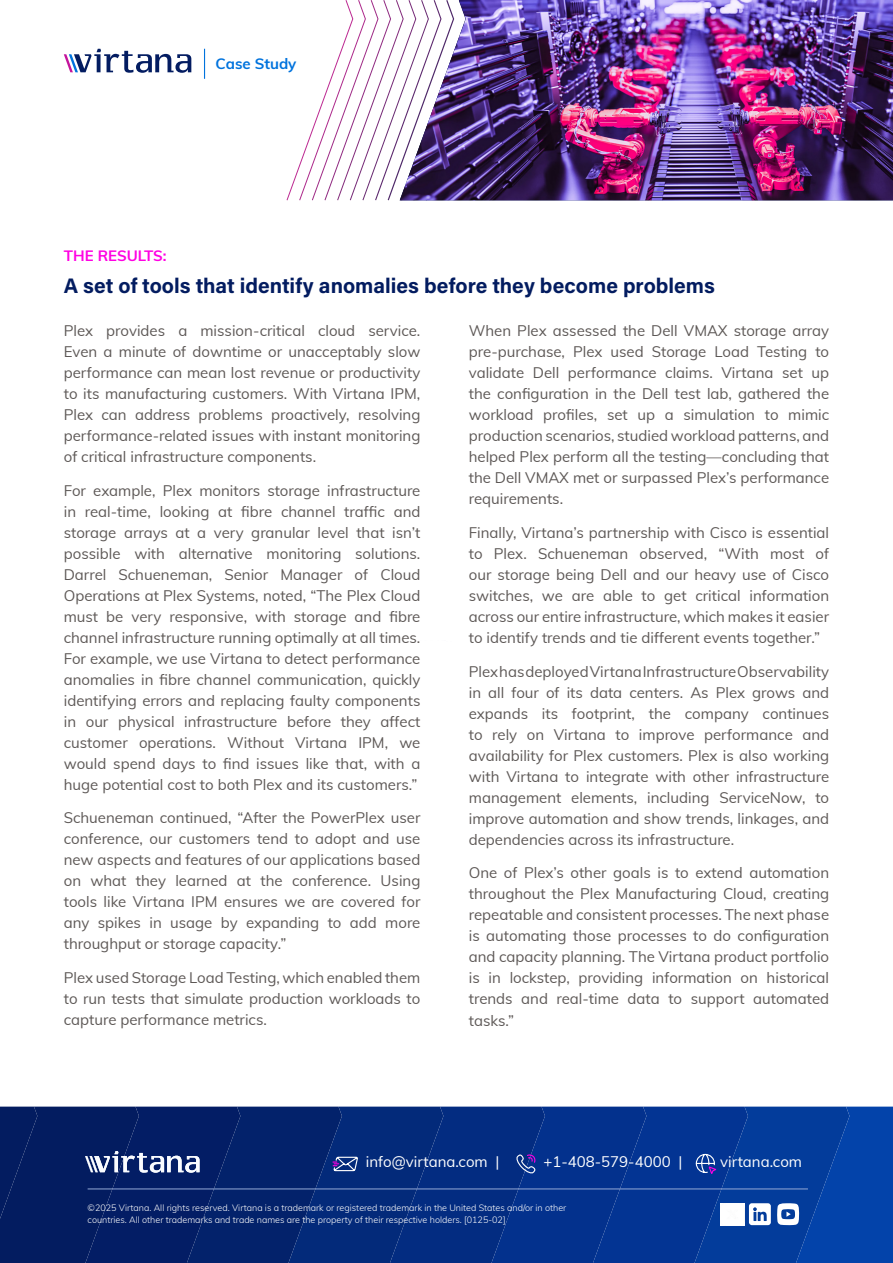
<style>
.page{position:relative;width:893px;height:1263px;background:#fff}
.page>*{position:absolute;margin:0;border:0;box-sizing:border-box;transform-origin:0 0}
.Section_Heading{font:21px "Acumin Variable Concept";color:#031c60}
.Body_Copy{font:15px/21px "Muli";color:#5d5856;text-align:justify}
.t1{font:15px "Muli";color:#fff}
.Body_Copy-2{font:700 15px "Muli";color:#ff00e3}
.t2{font:700 15px "Muli";color:#0073dd}
.t3{font:300 9px/12px "Muli";color:#fff}
</style>
<div class="page">
<svg style="left:64px;top:49px;width:127px;height:24px"></svg>
<hr style="left:204px;top:49px;width:1px;height:30px;background:#0073dd">
<svg style="left:0;top:1106px;width:893px;height:157px;background:#093183"></svg>
<svg style="left:287px;top:0;width:206px;height:201px"></svg>
<img style="left:400px;top:0;width:493px;height:200px">
<p class="t2" style="left:216px;top:53px;width:82px">Case Study</p>
<p class="Body_Copy-2" style="left:64px;top:245px;width:104px">THE RESULTS:</p>
<p class="Section_Heading" style="left:64px;top:271px;width:652px">A set of tools that identify anomalies before they become problems</p>
<p class="Body_Copy" style="left:64px;top:319px;width:358px">Plex provides a mission-critical cloud service.<br>Even a minute of downtime or unacceptably slow performance can mean lost revenue or productivity to its manufacturing customers. With Virtana IPM, Plex can address problems proactively, resolving performance-related issues with instant monitoring of critical infrastructure components.</p>
<p class="Body_Copy" style="left:64px;top:479px;width:358px">For example, Plex monitors storage infrastructure in real-time, looking at fibre channel traffic and storage arrays at a very granular level that isn’t possible with alternative monitoring solutions.<br>Darrel Schueneman, Senior Manager of Cloud Operations at Plex Systems, noted, “The Plex Cloud must be very responsive, with storage and fibre channel infrastructure running optimally at all times.<br>For example, we use Virtana to detect performance anomalies in fibre channel communication, quickly identifying errors and replacing faulty components in our physical infrastructure before they affect customer operations. Without Virtana IPM, we would spend days to find issues like that, with a huge potential cost to both Plex and its customers.”</p>
<p class="Body_Copy" style="left:64px;top:807px;width:358px">Schueneman continued, “After the PowerPlex user conference, our customers tend to adopt and use new aspects and features of our applications based on what they learned at the conference. Using tools like Virtana IPM ensures we are covered for any spikes in usage by expanding to add more throughput or storage capacity.”</p>
<p class="Body_Copy" style="left:64px;top:966px;width:358px">Plex used Storage Load Testing, which enabled them to run tests that simulate production workloads to capture performance metrics.</p>
<p class="Body_Copy" style="left:469px;top:319px;width:362px">When Plex assessed the Dell VMAX storage array pre-purchase, Plex used Storage Load Testing to validate Dell performance claims. Virtana set up the configuration in the Dell test lab, gathered the workload profiles, set up a simulation to mimic production scenarios, studied workload patterns, and helped Plex perform all the testing—concluding that the Dell VMAX met or surpassed Plex’s performance requirements.</p>
<p class="Body_Copy" style="left:469px;top:521px;width:362px">Finally, Virtana’s partnership with Cisco is essential to Plex. Schueneman observed, “With most of our storage being Dell and our heavy use of Cisco switches, we are able to get critical information across our entire infrastructure, which makes it easier to identify trends and tie different events together.”</p>
<p class="Body_Copy" style="left:469px;top:660px;width:362px">Plex has deployed Virtana Infrastructure Observability in all four of its data centers. As Plex grows and expands its footprint, the company continues to rely on Virtana to improve performance and availability for Plex customers. Plex is also working with Virtana to integrate with other infrastructure management elements, including ServiceNow, to improve automation and show trends, linkages, and dependencies across its infrastructure.</p>
<p class="Body_Copy" style="left:469px;top:862px;width:362px">One of Plex’s other goals is to extend automation throughout the Plex Manufacturing Cloud, creating repeatable and consistent processes. The next phase is automating those processes to do configuration and capacity planning. The Virtana product portfolio is in lockstep, providing information on historical trends and real-time data to support automated tasks.”</p>
<p class="t1" style="left:366px;top:1151px;width:135px">info@virtana.com |</p>
<p class="t1" style="left:543px;top:1151px;width:141px">+1-408-579-4000 |</p>
<p class="t1" style="left:720px;top:1151px;width:83px">virtana.com</p>
<p class="t3" style="left:88px;top:1201px;width:480px">©2025 Virtana. All rights reserved. Virtana is a trademark or registered trademark in the United States and/or in other countries. All other trademarks and trade names are the property of their respective holders. [0125-02]</p>
</div>
